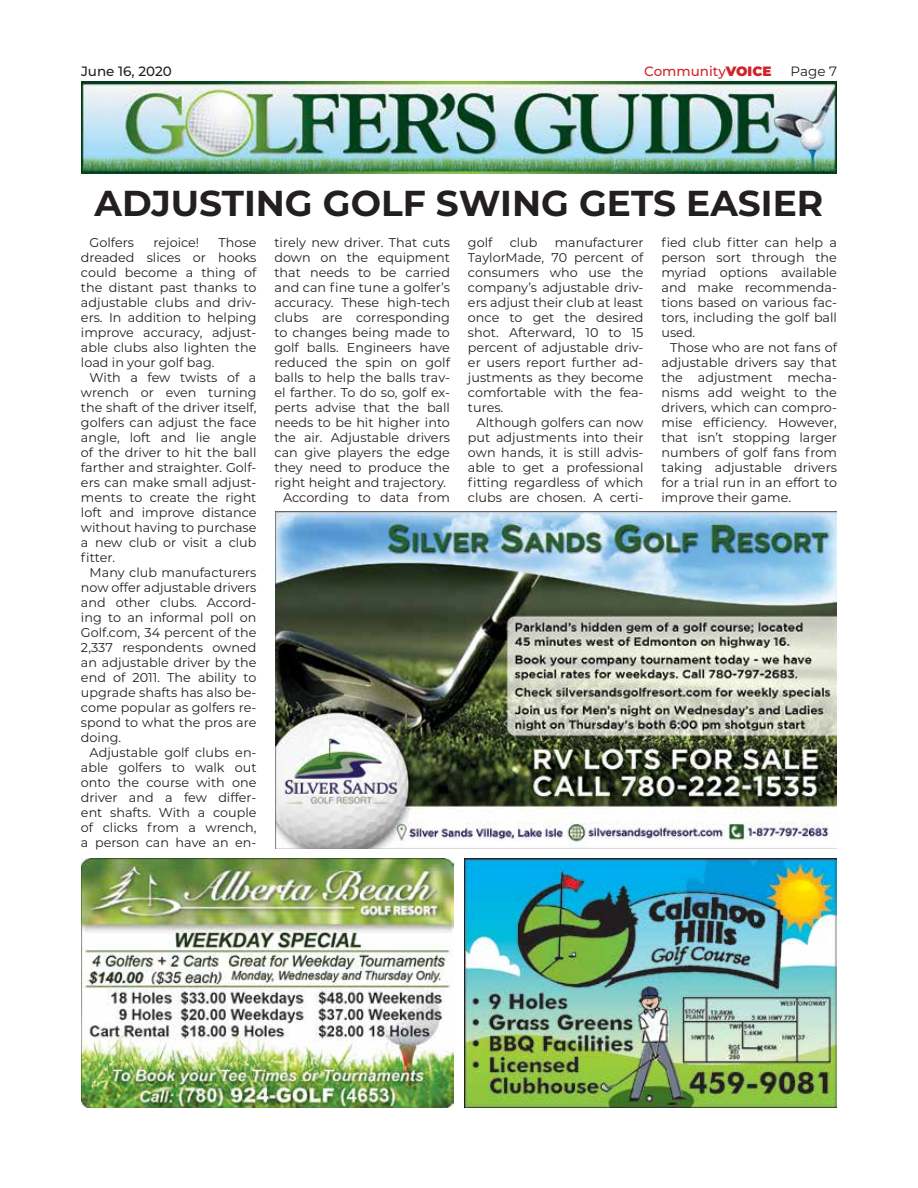
<style>
.page{position:relative;width:918px;height:1188px;background:#fff}
.page>*{position:absolute;margin:0;border:0;box-sizing:border-box;transform-origin:0 0}
.t1{font:700 36px "Montserrat";color:#231f20}
.t2{font:500 13.5px "Montserrat";color:#d2232a}
.t3{font:500 13.5px "Montserrat";color:#231f20}
.t4{font:13.5px "Montserrat";color:#231f20}
.t5{font:12.75px/15px "Montserrat";color:#231f20;text-align:justify}
.s1{font-weight:900}
</style>
<div class="page">
<img style="left:81px;top:81px;width:756px;height:93px">
<img style="left:81px;top:859px;width:373px;height:248px">
<img style="left:464px;top:859px;width:373px;height:248px">
<img style="left:275px;top:511px;width:562px;height:338px">
<p class="t3" style="left:81px;top:62px;width:92px">June 16, 2020</p>
<p class="t2" style="left:644px;top:62px;width:129px">Community<span class="s1">VOICE</span></p>
<p class="t4" style="left:791px;top:62px;width:48px">Page 7</p>
<h1 class="t1" style="left:95px;top:178px;width:730px">ADJUSTING GOLF SWING GETS EASIER</h1>
<p class="t5" style="left:90px;top:235px;width:46px">Golfers</p>
<p class="t5" style="left:154px;top:235px;width:47px">rejoice!</p>
<p class="t5" style="left:661px;top:234px;width:177px">fied club fitter can help a person sort through the myriad options available and make recommenda&shy;tions based on various fac&shy;tors, including the golf ball used.</p>
<p class="t5" style="left:661px;top:339px;width:177px;text-indent:9px">Those who are not fans of adjustable drivers say that the adjustment mecha&shy;nisms add weight to the drivers, which can compro&shy;mise efficiency. However, that isn’t stopping larger numbers of golf fans from taking adjustable drivers for a trial run in an effort to improve their game.</p>
<p class="t5" style="left:274px;top:235px;width:177px;text-align:right">tirely new driver. That cuts down on the equipment that needs to be carried and can fine tune a golfer’s accuracy. These high-tech clubs are corresponding to changes being made to golf balls. Engineers have reduced the spin on golf balls to help the balls trav&shy;el farther. To do so, golf ex&shy;perts advise that the ball needs to be hit higher into the air. Adjustable drivers can give players the edge they need to produce the right height and trajectory.<br>According to data from</p>
<p class="t5" style="left:468px;top:234px;width:26px">golf</p>
<p class="t5" style="left:510px;top:234px;width:29px">club</p>
<p class="t5" style="left:468px;top:234px;width:177px;text-indent:87px">manufacturer TaylorMade, 70 percent of consumers who use the company’s adjustable driv&shy;ers adjust their club at least once to get the desired shot. Afterward, 10 to 15 percent of adjustable driv&shy;er users report further ad&shy;justments as they become comfortable with the fea&shy;tures.</p>
<p class="t5" style="left:468px;top:414px;width:177px;text-indent:9px">Although golfers can now put adjustments into their own hands, it is still advis&shy;able to get a professional fitting regardless of which clubs are chosen. A certi-</p>
<p class="t5" style="left:81px;top:235px;width:177px;text-indent:138px">Those dreaded slices or hooks could become a thing of the distant past thanks to adjustable clubs and driv&shy;ers. In addition to helping improve accuracy, adjust&shy;able clubs also lighten the load in your golf bag.</p>
<p class="t5" style="left:81px;top:370px;width:177px;text-indent:9px">With a few twists of a wrench or even turning the shaft of the driver itself, golfers can adjust the face angle, loft and lie angle of the driver to hit the ball farther and straighter. Golf&shy;ers can make small adjust&shy;ments to create the right loft and improve distance without having to purchase a new club or visit a club fitter.</p>
<p class="t5" style="left:81px;top:565px;width:177px;text-indent:9px">Many club manufacturers now offer adjustable drivers and other clubs. Accord&shy;ing to an informal poll on Golf.com, 34 percent of the 2,337 respondents owned an adjustable driver by the end of 2011. The ability to upgrade shafts has also be&shy;come popular as golfers re&shy;spond to what the pros are doing.</p>
<p class="t5" style="left:81px;top:745px;width:177px;text-indent:9px">Adjustable golf clubs en&shy;able golfers to walk out onto the course with one driver and a few differ&shy;ent shafts. With a couple of clicks from a wrench, a person can have an en-</p>
</div>
